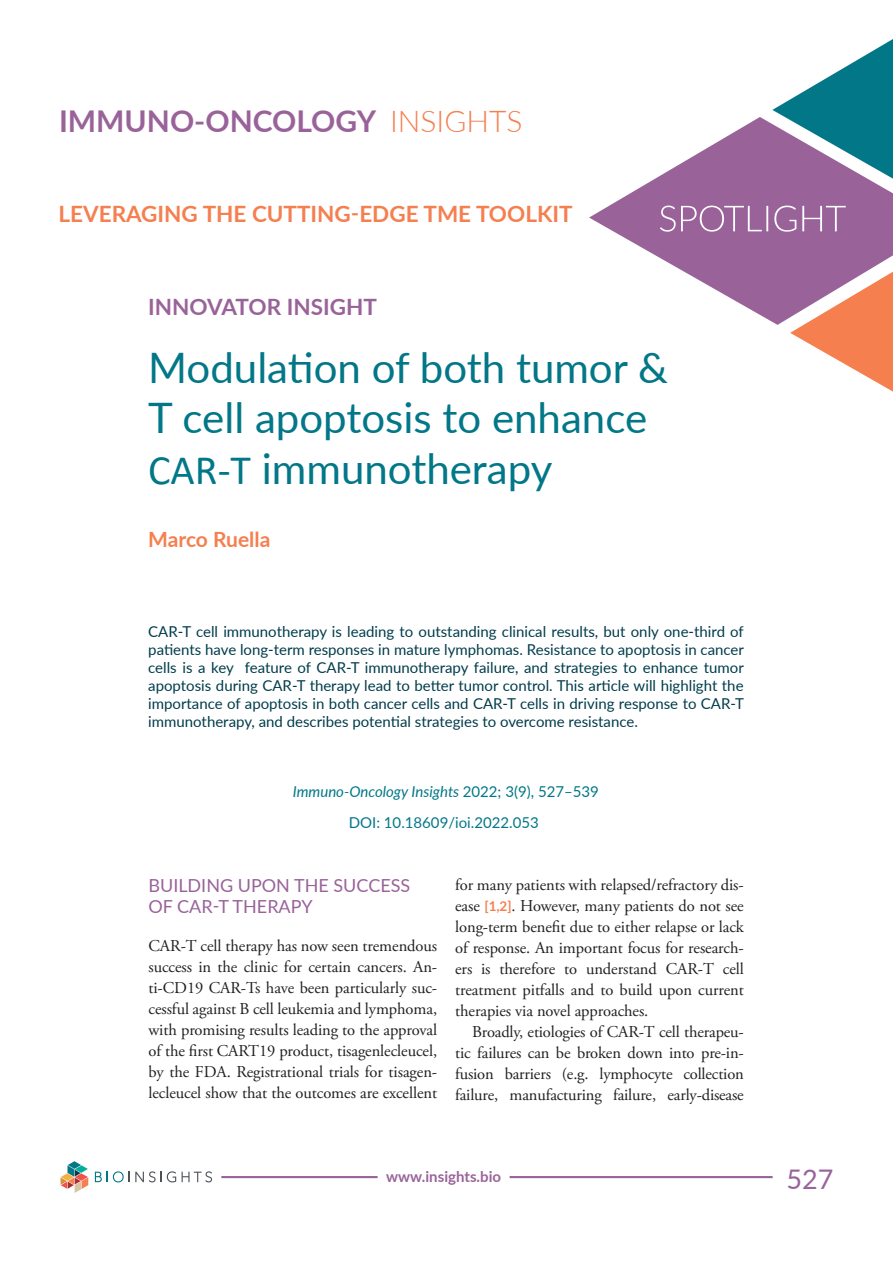
<style>
.page{position:relative;width:893px;height:1263px;background:#fff}
.page>*{position:absolute;margin:0;border:0;box-sizing:border-box;transform-origin:0 0}
.articletitle{font:42px/50.4px "Lato";color:#027788}
.t1{font:700 30px "Lato";color:#99639a}
.t2{font:27px "Lato";color:#99639a}
.Spotlight_title{font:700 22.5px "Lato";color:#f57f4f}
.articletype{font:700 22.5px "Lato";color:#99639a}
.authors{font:700 21px "Lato";color:#f57f4f}
.head1{font:18px/21px "Lato";color:#99639a}
.bodyfirst{font:16.5px/21px "Adobe Garamond Pro";letter-spacing:-.005em;color:#231f20;text-align:justify}
.body{font:16.5px/21px "Adobe Garamond Pro";letter-spacing:-.01em;color:#231f20;text-align:justify}
.abstract{font:15px/18px "Lato";color:#003c4b;text-align:justify}
.subtopub{font:italic 15px "Lato";color:#027788}
._1stpgDOI{font:15px "Lato";color:#027788}
.t3{font:700 15px "Lato";color:#99639a}
.s1{font-weight:300;color:#f57f4f}
.s2{font-family:"Calibri"}
.s3{font-style:normal}
.s4{font-family:"Lato";font-weight:700;font-size:13.5px;color:#f57f4f}
</style>
<div class="page">
<svg style="left:95px;top:1171px;width:81px;height:11px"></svg>
<svg style="left:182px;top:1171px;width:30px;height:11px"></svg>
<svg style="left:61px;top:1161px;width:27px;height:32px"></svg>
<hr style="left:221px;top:1176px;width:588px;height:2px;background:#99639a">
<div style="left:773px;top:1172px;width:69px;height:17px;background:#fff"></div>
<div style="left:378px;top:1165px;width:132px;height:17px;background:#fff"></div>
<svg style="left:772px;top:39px;width:121px;height:78px"></svg>
<svg style="left:589px;top:117px;width:304px;height:208px;fill:#99639a"></svg>
<svg style="left:790px;top:272px;width:103px;height:120px"></svg>
<svg style="left:660px;top:206px;width:186px;height:26px;background:#a97caa"></svg>
<h2 class="t1" style="left:59px;top:99px;width:465px">IMMUNO-ONCOLOGY <span class="s1">INSIGHTS</span></h2>
<p class="Spotlight_title" style="left:58px;top:197px;width:516px">LEVERAGING THE CUTTING-EDGE TME TOOLKIT</p>
<p class="articletype" style="left:148px;top:291px;width:230px">INNOVATOR INSIGHT</p>
<p class="articletitle" style="left:148px;top:341px;width:521px">Modulation of both tumor &amp;<br>T cell apoptosis to enhance<br><span class="s2">CAR-T</span> immunotherapy</p>
<p class="authors" style="left:148px;top:524px;width:124px">Marco Ruella</p>
<p class="abstract" style="left:148px;top:622px;width:597px">CAR-T cell immunotherapy is leading to outstanding clinical results, but only one-third of patients have long-term responses in mature lymphomas. Resistance to apoptosis in cancer cells is a key feature of CAR-T immunotherapy failure, and strategies to enhance tumor apoptosis during CAR-T therapy lead to better tumor control. This article will highlight the importance of apoptosis in both cancer cells and CAR-T cells in driving response to CAR-T immunotherapy, and describes potential strategies to overcome resistance.</p>
<p class="subtopub" style="left:293px;top:781px;width:308px">Immuno-Oncology Insights <span class="s3">2022; 3(9), 527–539</span></p>
<p class="_1stpgDOI" style="left:349px;top:812px;width:192px">DOI: 10.18609/ioi.2022.053</p>
<p class="head1" style="left:148px;top:874px;width:263px">BUILDING UPON THE SUCCESS<br>OF CAR-T THERAPY</p>
<p class="bodyfirst" style="left:148px;top:936px;width:290px">CAR-T cell therapy has now seen tremendous success in the clinic for certain cancers. An&shy;ti-CD19 CAR-Ts have been particularly suc&shy;cessful against B cell leukemia and lymphoma, with promising results leading to the approval of the first CART19 product, tisagenlecleucel, by the FDA. Registrational trials for tisagen&shy;lecleucel show that the outcomes are excellent</p>
<p class="bodyfirst" style="left:455px;top:874px;width:290px">for many patients with relapsed/refractory dis&shy;ease <span class="s4">[1,2]</span>. However, many patients do not see long-term benefit due to either relapse or lack of response. An important focus for research&shy;ers is therefore to understand CAR-T cell treatment pitfalls and to build upon current therapies via novel approaches.</p>
<p class="body" style="left:455px;top:1021px;width:290px;text-indent:17px">Broadly, etiologies of CAR-T cell therapeu&shy;tic failures can be broken down into pre-in&shy;fusion barriers (e.g. lymphocyte collection failure, manufacturing failure, early-disease</p>
<p class="t3" style="left:386px;top:1166px;width:116px">www.insights.bio</p>
<h3 class="t2" style="left:786px;top:1160px;width:48px">527</h3>
</div>
